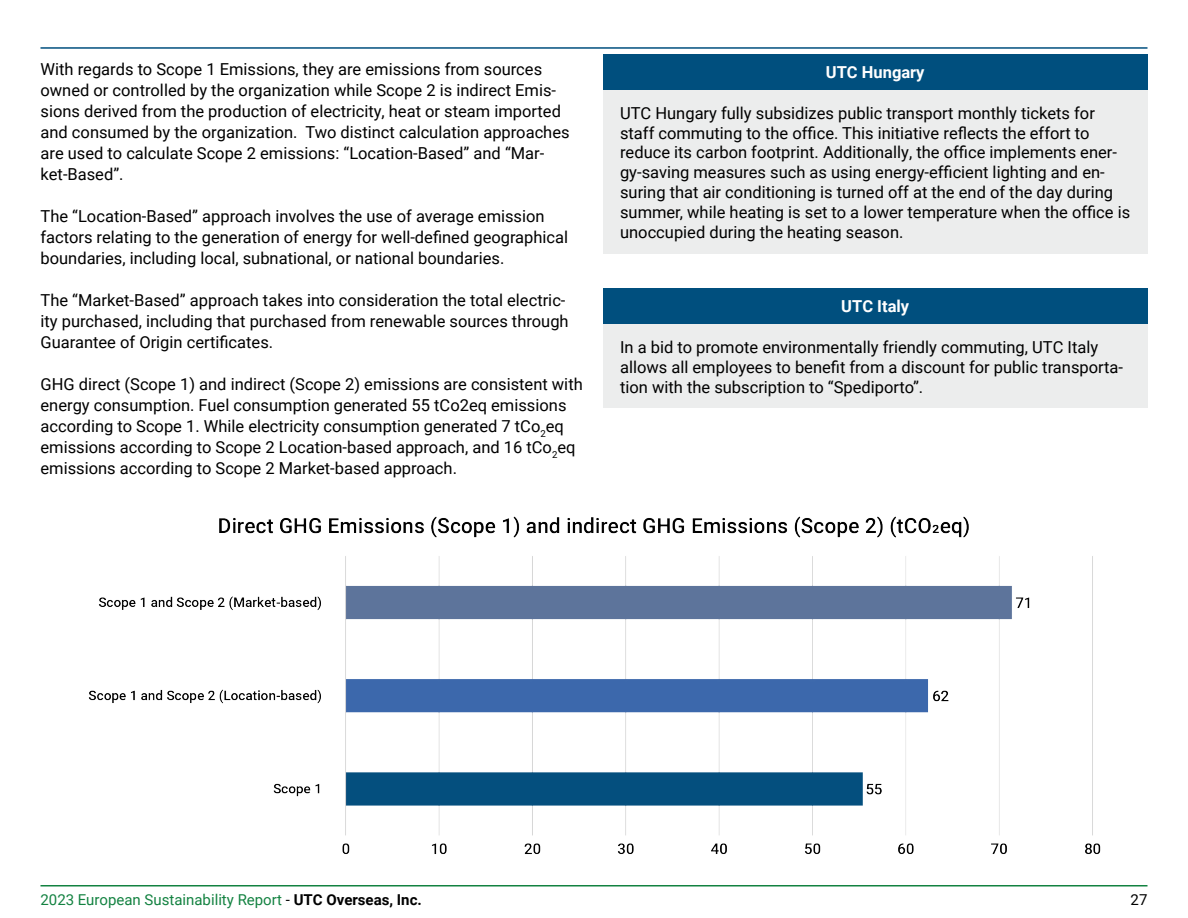
<style>
.page{position:relative;width:1188px;height:918px;background:#fff}
.page>*{position:absolute;margin:0;border:0;box-sizing:border-box;transform-origin:0 0}
.t1{font:16.5px/21px "Roboto";color:#000}
.t2{font:700 16.5px "Roboto";color:#fff}
.t3{font:15px "Roboto";color:#138241}
.t4{font:15px "Roboto";color:#000}
.s1{color:#000}
.s2{font-weight:700;color:#000}
</style>
<div class="page">
<hr style="left:40px;top:885px;width:1108px;height:1px;background:#138241">
<hr style="left:40px;top:47px;width:1108px;height:2px;background:#004f7e">
<div style="left:603px;top:60px;width:545px;height:194px;background:#eceded"></div>
<div style="left:603px;top:54px;width:545px;height:36px;background:#004f7e"></div>
<div style="left:603px;top:294px;width:545px;height:114px;background:#eceded"></div>
<div style="left:603px;top:288px;width:545px;height:36px;background:#004f7e"></div>
<img style="left:88px;top:516px;width:1013px;height:338px">
<p class="t1" style="left:40px;top:58px;width:531px">With regards to Scope 1 Emissions, they are emissions from sources owned or controlled by the organization while Scope 2 is indirect Emis&shy;sions derived from the production of electricity, heat or steam imported and consumed by the organization. Two distinct calculation approaches are used to calculate Scope 2 emissions: “Location-Based” and “Mar&shy;ket-Based”.</p>
<p class="t1" style="left:40px;top:205px;width:529px">The “Location-Based” approach involves the use of average emission factors relating to the generation of energy for well-defined geographical boundaries, including local, subnational, or national boundaries.</p>
<p class="t1" style="left:40px;top:289px;width:530px">The “Market-Based” approach takes into consideration the total electric&shy;ity purchased, including that purchased from renewable sources through<br>Guarantee of Origin certificates.</p>
<p class="t1" style="left:40px;top:373px;width:544px">GHG direct (Scope 1) and indirect (Scope 2) emissions are consistent with energy consumption. Fuel consumption generated 55 tCo2eq emissions according to Scope 1. While electricity consumption generated 7 tCo<sub>2</sub>eq emissions according to Scope 2 Location-based approach, and 16 tCo<sub>2</sub>eq emissions according to Scope 2 Market-based approach.</p>
<p class="t2" style="left:826px;top:60px;width:100px">UTC Hungary</p>
<p class="t1" style="left:620px;top:102px;width:512px;line-height:19.8px">UTC Hungary fully subsidizes public transport monthly tickets for staff commuting to the office. This initiative reflects the effort to reduce its carbon footprint. Additionally, the office implements ener&shy;gy-saving measures such as using energy-efficient lighting and en&shy;suring that air conditioning is turned off at the end of the day during summer, while heating is set to a lower temperature when the office is unoccupied during the heating season.</p>
<p class="t2" style="left:841px;top:295px;width:69px">UTC Italy</p>
<p class="t1" style="left:620px;top:337px;width:505px;line-height:19.8px">In a bid to promote environmentally friendly commuting, UTC Italy allows all employees to benefit from a discount for public transporta&shy;tion with the subscription to “Spediporto”.</p>
<p class="t3" style="left:40px;top:889px;width:383px">2023 European Sustainability Report <span class="s1">-</span> <span class="s2">UTC Overseas, Inc.</span></p>
<p class="t4" style="left:1131px;top:889px;width:18px">27</p>
</div>
